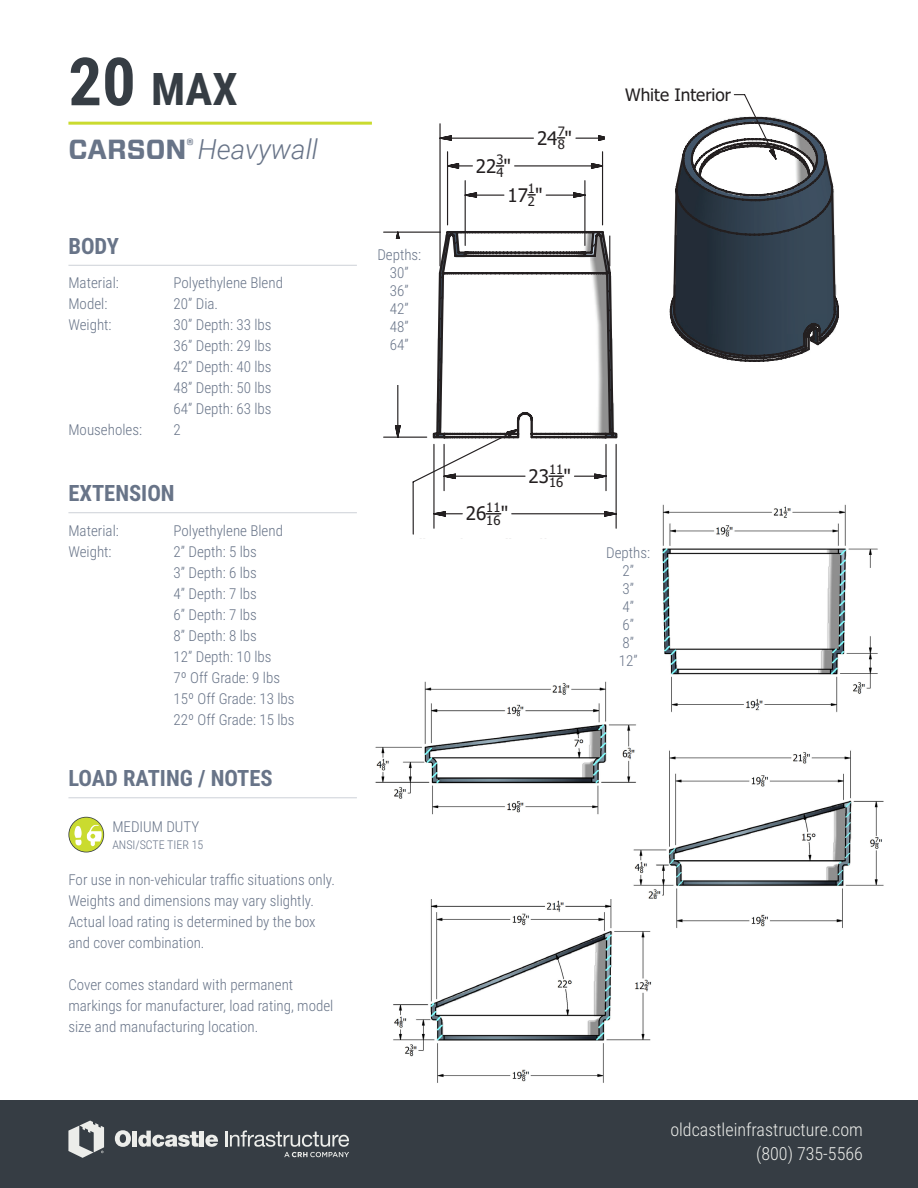
<style>
.page{position:relative;width:918px;height:1188px;background:#fff}
.page>*{position:absolute;margin:0;border:0;box-sizing:border-box;transform-origin:0 0}
.t1{font:700 45px "Roboto Condensed";color:#363d44}
.t2{font:italic 300 27.6px "Roboto";color:#687488}
.t3{font:700 22.5px "Roboto Condensed";color:#687488}
.t4{font:18.75px/21.8px "Tahoma";color:#231f20}
.t5{font:300 18px "Roboto Condensed";color:#ecedea}
.t6{font:17.25px "Tahoma";letter-spacing:-.005em;color:#231f20}
.t7{font:300 15px/21px "Roboto Condensed";color:#687488}
.t8{font:13.05px "Tahoma";color:#231f20}
.t9{font:300 12px "Roboto Condensed";color:#687488}
.s1{font-size:66.6px}
.s2{font-family:"Forza";font-weight:700;font-style:normal}
</style>
<div class="page">
<svg style="left:336px;top:123px;width:282px;height:412px"></svg>
<div style="left:372px;top:239px;width:59px;height:146px;background:#fff"></div>
<div style="left:0;top:1100px;width:918px;height:88px;background:#363d44"></div>
<hr style="left:68px;top:122px;width:304px;height:3px;background:#cadb2f">
<svg style="left:115px;top:1130px;width:16px;height:17px"></svg>
<div style="left:132px;top:1131px;width:5px;height:16px;background:#ecedea"></div>
<svg style="left:138px;top:1131px;width:61px;height:16px"></svg>
<hr style="left:200px;top:1131px;width:4px;height:16px;background:#ecedea">
<svg style="left:205px;top:1135px;width:13px;height:12px"></svg>
<svg style="left:68px;top:1121px;width:36px;height:37px"></svg>
<svg style="left:225px;top:1130px;width:124px;height:27px"></svg>
<svg style="left:669px;top:94px;width:170px;height:268px"></svg>
<img style="left:633px;top:750px;width:251px;height:178px">
<img style="left:393px;top:900px;width:267px;height:183px">
<div style="left:594px;top:529px;width:68px;height:147px;background:#fff"></div>
<img style="left:662px;top:504px;width:216px;height:209px">
<img style="left:375px;top:681px;width:269px;height:143px">
<hr style="left:68px;top:265px;width:289px;height:1px;background:#687488">
<hr style="left:68px;top:512px;width:289px;height:1px;background:#687488">
<svg style="left:68px;top:817px;width:36px;height:35px"></svg>
<div style="left:69px;top:818px;width:34px;height:34px;background:#cadb2f;border-radius:50%"></div>
<svg style="left:74px;top:825px;width:28px;height:21px"></svg>
<hr style="left:68px;top:797px;width:289px;height:1px;background:#687488">
<p class="t1" style="left:68px;top:58px;width:171px"><span class="s1">20</span> MAX</p>
<p class="t2" style="left:68px;top:130px;width:251px"><span class="s2">CARSON</span><sup>®</sup> Heavywall</p>
<p class="t3" style="left:68px;top:230px;width:52px">BODY</p>
<p class="t7" style="left:68px;top:272px;width:52px">Material:</p>
<p class="t7" style="left:68px;top:293px;width:40px">Model:</p>
<p class="t7" style="left:68px;top:314px;width:45px">Weight:</p>
<p class="t7" style="left:68px;top:419px;width:75px">Mouseholes:</p>
<p class="t7" style="left:174px;top:272px;width:111px">Polyethylene Blend</p>
<p class="t7" style="left:174px;top:293px;width:46px">20” Dia.</p>
<p class="t7" style="left:174px;top:314px;width:99px">30” Depth: 33 lbs</p>
<p class="t7" style="left:174px;top:335px;width:99px">36” Depth: 29 lbs</p>
<p class="t7" style="left:174px;top:356px;width:99px">42” Depth: 40 lbs</p>
<p class="t7" style="left:174px;top:377px;width:99px">48” Depth: 50 lbs</p>
<p class="t7" style="left:174px;top:398px;width:99px">64” Depth: 63 lbs</p>
<p class="t7" style="left:174px;top:419px;width:9px">2</p>
<p class="t4" style="left:181px;top:278px;width:59px;text-align:center">DEPTH<br>30"<br>36"<br>42"<br>64"</p>
<p class="t3" style="left:68px;top:477px;width:108px">EXTENSION</p>
<p class="t7" style="left:68px;top:519px;width:52px">Material:</p>
<p class="t7" style="left:68px;top:540px;width:45px">Weight:</p>
<p class="t7" style="left:174px;top:519px;width:111px">Polyethylene Blend</p>
<p class="t7" style="left:174px;top:540px;width:85px">2” Depth: 5 lbs</p>
<p class="t7" style="left:174px;top:561px;width:85px">3” Depth: 6 lbs</p>
<p class="t7" style="left:174px;top:582px;width:85px">4” Depth: 7 lbs</p>
<p class="t7" style="left:174px;top:603px;width:85px">6” Depth: 7 lbs</p>
<p class="t7" style="left:174px;top:624px;width:85px">8” Depth: 8 lbs</p>
<p class="t7" style="left:174px;top:645px;width:99px">12” Depth: 10 lbs</p>
<p class="t7" style="left:174px;top:666px;width:108px">7º Off Grade: 9 lbs</p>
<p class="t7" style="left:174px;top:687px;width:123px">15º Off Grade: 13 lbs</p>
<p class="t7" style="left:174px;top:708px;width:123px">22º Off Grade: 15 lbs</p>
<p class="t3" style="left:68px;top:762px;width:206px">LOAD RATING / NOTES</p>
<p class="t7" style="left:112px;top:816px;width:88px">MEDIUM DUTY</p>
<p class="t9" style="left:112px;top:836px;width:92px">ANSI/SCTE TIER 15</p>
<p class="t7" style="left:68px;top:869px;width:268px">For use in non-vehicular traffic situations only.</p>
<p class="t7" style="left:68px;top:890px;width:247px">Weights and dimensions may vary slightly.</p>
<p class="t7" style="left:68px;top:911px;width:249px">Actual load rating is determined by the box and cover combination.</p>
<p class="t7" style="left:68px;top:974px;width:266px">Cover comes standard with permanent markings for manufacturer, load rating, model size and manufacturing location.</p>
<p class="t7" style="left:377px;top:243px;width:45px">Depths:</p>
<p class="t7" style="left:390px;top:261px;width:20px">30”</p>
<p class="t7" style="left:390px;top:279px;width:20px">36”</p>
<p class="t7" style="left:390px;top:297px;width:20px">42”</p>
<p class="t7" style="left:390px;top:315px;width:20px">48”</p>
<p class="t7" style="left:390px;top:333px;width:20px">64”</p>
<p class="t4" style="left:375px;top:310px;width:47px;line-height:22.5px">See<br>Table</p>
<p class="t4" style="left:476px;top:154px;width:29px">22<sup>3</sup></p>
<p class="t8" style="left:496px;top:164px;width:16px">4<sup>"</sup></p>
<p class="t4" style="left:537px;top:126px;width:29px">24<sup>7</sup></p>
<p class="t8" style="left:558px;top:136px;width:16px">8<sup>"</sup></p>
<p class="t4" style="left:507px;top:183px;width:29px">17<sup>1</sup></p>
<p class="t8" style="left:528px;top:193px;width:16px">2<sup>"</sup></p>
<p class="t6" style="left:625px;top:83px;width:107px">White Interior</p>
<p class="t4" style="left:466px;top:502px;width:36px">26<sup>11</sup></p>
<p class="t8" style="left:486px;top:512px;width:23px">16<sup>"</sup></p>
<p class="t4" style="left:529px;top:464px;width:36px">23<sup>11</sup></p>
<p class="t8" style="left:549px;top:474px;width:23px">16<sup>"</sup></p>
<p class="t7" style="left:606px;top:542px;width:45px">Depths:</p>
<p class="t7" style="left:622px;top:560px;width:13px">2”</p>
<p class="t7" style="left:622px;top:578px;width:13px">3”</p>
<p class="t7" style="left:622px;top:596px;width:13px">4”</p>
<p class="t7" style="left:622px;top:614px;width:13px">6”</p>
<p class="t7" style="left:622px;top:632px;width:13px">8”</p>
<p class="t7" style="left:619px;top:650px;width:20px">12”</p>
<p class="t5" style="left:670px;top:1117px;width:194px">oldcastleinfrastructure.com</p>
<p class="t5" style="left:756px;top:1141px;width:108px">(800) 735-5566</p>
</div>
